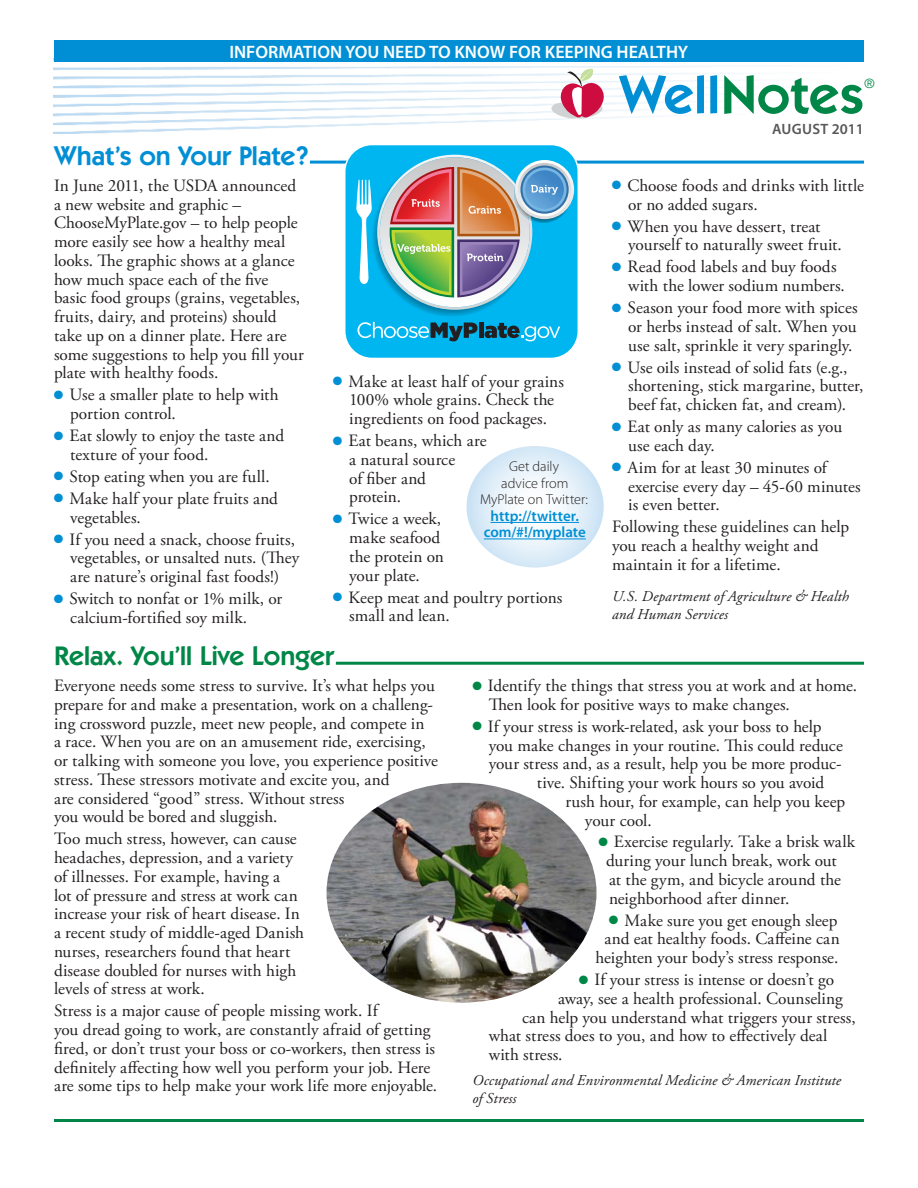
<style>
.page{position:relative;width:918px;height:1188px;background:#fff}
.page>*{position:absolute;margin:0;border:0;box-sizing:border-box;transform-origin:0 0}
.t1{font:600 54px "Itc Kabel";letter-spacing:.015em;color:#008747}
.t2{font:600 27px "Itc Kabel";color:#008747}
.t3{font:600 27px "Itc Kabel";color:#008fd5}
.t4{font:600 18px "Myriad Pro";color:#fff}
.t5{font:17.25px/18.8px "Adobe Garamond Pro";color:#231f20}
.t6{font:italic 15px/18px "Adobe Garamond Pro";letter-spacing:.01em;color:#231f20}
.t7{font:600 15px/16.5px "Myriad Pro";color:#008fd5;text-align:center}
.t8{font:600 15px "Myriad Pro";letter-spacing:.01em;color:#57585a}
.t9{font:300 14.25px/16.5px "Myriad Pro";color:#231f20;text-align:center}
.t10{font:13.5px "Itc Kabel";color:#008747}
.s1{color:#008fd5}
.s2{color:#008747}
</style>
<div class="page">
<div style="left:54px;top:40px;width:810px;height:22px;background:#008fd5"></div>
<svg style="left:551px;top:69px;width:56px;height:49px"></svg>
<svg style="left:619px;top:75px;width:47px;height:39px"></svg>
<hr style="left:336px;top:662px;width:528px;height:3px;background:#008747">
<hr style="left:310px;top:161px;width:554px;height:3px;background:#008fd5">
<hr style="left:54px;top:1119px;width:810px;height:3px;background:#008747">
<svg style="left:467px;top:446px;width:137px;height:122px"></svg>
<hr style="left:491px;top:522px;width:88px;height:1px;background:#008fd5">
<hr style="left:484px;top:539px;width:102px;height:1px;background:#008fd5">
<svg style="left:344px;top:145px;width:235px;height:212px;background:#22bff1"></svg>
<svg style="left:356px;top:155px;width:216px;height:186px;background:#67a8b7"></svg>
<img style="left:327px;top:783px;width:270px;height:220px">
<p class="t4" style="left:229px;top:41px;width:460px">INFORMATION YOU NEED TO KNOW FOR KEEPING HEALTHY</p>
<h1 class="t1" style="left:664px;top:63px;width:202px"><span class="s1">ell</span>Notes</h1>
<p class="t10" style="left:864px;top:76px;width:12px">®</p>
<h2 class="t3" style="left:54px;top:140px;width:256px">What’s on Your Plate?</h2>
<p class="t5" style="left:54px;top:177px;width:252px">In June 2011, the USDA announced a new website and graphic – ChooseMyPlate.gov – to help people more easily see how a healthy meal looks. The graphic shows at a glance how much space each of the five basic food groups (grains, vegetables, fruits, dairy, and proteins) should take up on a dinner plate. Here are some suggestions to help you fill your plate with healthy foods.</p>
<p class="t5" style="left:70px;top:386px;width:210px;text-indent:-16px"><span class="s1">●</span> Use a smaller plate to help with portion control.</p>
<p class="t5" style="left:70px;top:427px;width:216px;text-indent:-16px"><span class="s1">●</span> Eat slowly to enjoy the taste and texture of your food.</p>
<p class="t5" style="left:54px;top:468px;width:217px"><span class="s1">●</span> Stop eating when you are full.</p>
<p class="t5" style="left:70px;top:490px;width:209px;text-indent:-16px"><span class="s1">●</span> Make half your plate fruits and vegetables.</p>
<p class="t5" style="left:70px;top:530px;width:231px;text-indent:-16px"><span class="s1">●</span> If you need a snack, choose fruits, vegetables, or unsalted nuts. (They are nature’s original fast foods!)</p>
<p class="t5" style="left:70px;top:590px;width:214px;text-indent:-16px"><span class="s1">●</span> Switch to nonfat or 1% milk, or calcium-fortified soy milk.</p>
<p class="t5" style="left:333px;top:372px;width:233px;text-align:center"><span class="s1">●</span> Make at least half of your grains<br>100% whole grains. Check the ingredients on food packages.</p>
<p class="t5" style="left:349px;top:432px;width:139px;text-indent:-16px"><span class="s1">●</span> Eat beans, which are a natural source<br>of fiber and<br>protein.</p>
<p class="t5" style="left:349px;top:510px;width:96px;text-indent:-16px"><span class="s1">●</span> Twice a week, make seafood the protein on your plate.</p>
<p class="t5" style="left:349px;top:588px;width:215px;text-indent:-16px"><span class="s1">●</span> Keep meat and poultry portions small and lean.</p>
<p class="t9" style="left:480px;top:458px;width:109px">Get daily<br>advice from<br>MyPlate on Twitter:</p>
<p class="t7" style="left:484px;top:507px;width:103px">http://twitter. com/#!/myplate</p>
<h2 class="t2" style="left:54px;top:640px;width:282px">Relax. You’ll Live Longer</h2>
<p class="t8" style="left:772px;top:119px;width:93px">AUGUST 2011</p>
<p class="t5" style="left:628px;top:177px;width:237px;text-indent:-16px"><span class="s1">●</span> Choose foods and drinks with little or no added sugars.</p>
<p class="t5" style="left:628px;top:217px;width:215px;text-indent:-16px"><span class="s1">●</span> When you have dessert, treat yourself to naturally sweet fruit.</p>
<p class="t5" style="left:628px;top:258px;width:218px;text-indent:-16px"><span class="s1">●</span> Read food labels and buy foods with the lower sodium numbers.</p>
<p class="t5" style="left:628px;top:299px;width:231px;text-align:justify;text-indent:-16px"><span class="s1">●</span> Season your food more with spices or herbs instead of salt. When you use salt, sprinkle it very sparingly.</p>
<p class="t5" style="left:628px;top:358px;width:237px;text-indent:-16px"><span class="s1">●</span> Use oils instead of solid fats (e.g., shortening, stick margarine, butter, beef fat, chicken fat, and cream).</p>
<p class="t5" style="left:628px;top:418px;width:216px;text-indent:-16px"><span class="s1">●</span> Eat only as many calories as you use each day.</p>
<p class="t5" style="left:628px;top:459px;width:234px;text-indent:-16px"><span class="s1">●</span> Aim for at least 30 minutes of exercise every day – 45-60 minutes is even better.</p>
<p class="t5" style="left:612px;top:518px;width:239px">Following these guidelines can help you reach a healthy weight and maintain it for a lifetime.</p>
<p class="t6" style="left:612px;top:588px;width:239px">U.S. Department of Agriculture &amp; Health and Human Services</p>
<p class="t5" style="left:54px;top:677px;width:385px">Everyone needs some stress to survive. It’s what helps you prepare for and make a presentation, work on a challeng&shy;ing crossword puzzle, meet new people, and compete in<br>a race. When you are on an amusement ride, exercising, or talking with someone you love, you experience positive stress. These stressors motivate and excite you, and<br>are considered “good” stress. Without stress<br>you would be bored and sluggish.</p>
<p class="t5" style="left:54px;top:830px;width:252px">Too much stress, however, can cause headaches, depression, and a variety of illnesses. For example, having a<br>lot of pressure and stress at work can increase your risk of heart disease. In a recent study of middle-aged Danish nurses, researchers found that heart disease doubled for nurses with high levels of stress at work.</p>
<p class="t5" style="left:54px;top:1002px;width:385px">Stress is a major cause of people missing work. If<br>you dread going to work, are constantly afraid of getting fired, or don’t trust your boss or co-workers, then stress is definitely affecting how well you perform your job. Here are some tips to help make your work life more enjoyable.</p>
<p class="t5" style="left:489px;top:677px;width:370px;text-indent:-16px"><span class="s2">●</span> Identify the things that stress you at work and at home.<br>Then look for positive ways to make changes.</p>
<p class="t5" style="left:472px;top:718px;width:351px"><span class="s2">●</span> If your stress is work-related, ask your boss to help</p>
<p class="t5" style="left:489px;top:736px;width:356px">you make changes in your routine. This could reduce</p>
<p class="t5" style="left:489px;top:755px;width:354px">your stress and, as a result, help you be more produc-</p>
<p class="t5" style="left:537px;top:774px;width:289px">tive. Shifting your work hours so you avoid</p>
<p class="t5" style="left:565px;top:793px;width:281px">rush hour, for example, can help you keep</p>
<p class="t5" style="left:585px;top:811px;width:68px">your cool.</p>
<p class="t5" style="left:606px;top:833px;width:251px;text-indent:-8px"><span class="s2">●</span> Exercise regularly. Take a brisk walk during your lunch break, work out<br>at the gym, and bicycle around the neighborhood after dinner.</p>
<p class="t5" style="left:595px;top:912px;width:246px;text-align:right"><span class="s2">●</span> Make sure you get enough sleep and eat healthy foods. Caffeine can heighten your body’s stress response.</p>
<p class="t5" style="left:579px;top:971px;width:257px"><span class="s2">●</span> If your stress is intense or doesn’t go</p>
<p class="t5" style="left:558px;top:990px;width:287px">away, see a health professional. Counseling</p>
<p class="t5" style="left:522px;top:1008px;width:335px">can help you understand what triggers your stress,</p>
<p class="t5" style="left:489px;top:1027px;width:340px">what stress does to you, and how to effectively deal</p>
<p class="t5" style="left:489px;top:1046px;width:75px">with stress.</p>
<p class="t6" style="left:472px;top:1072px;width:370px">Occupational and Environmental Medicine &amp; American Institute of Stress</p>
</div>
